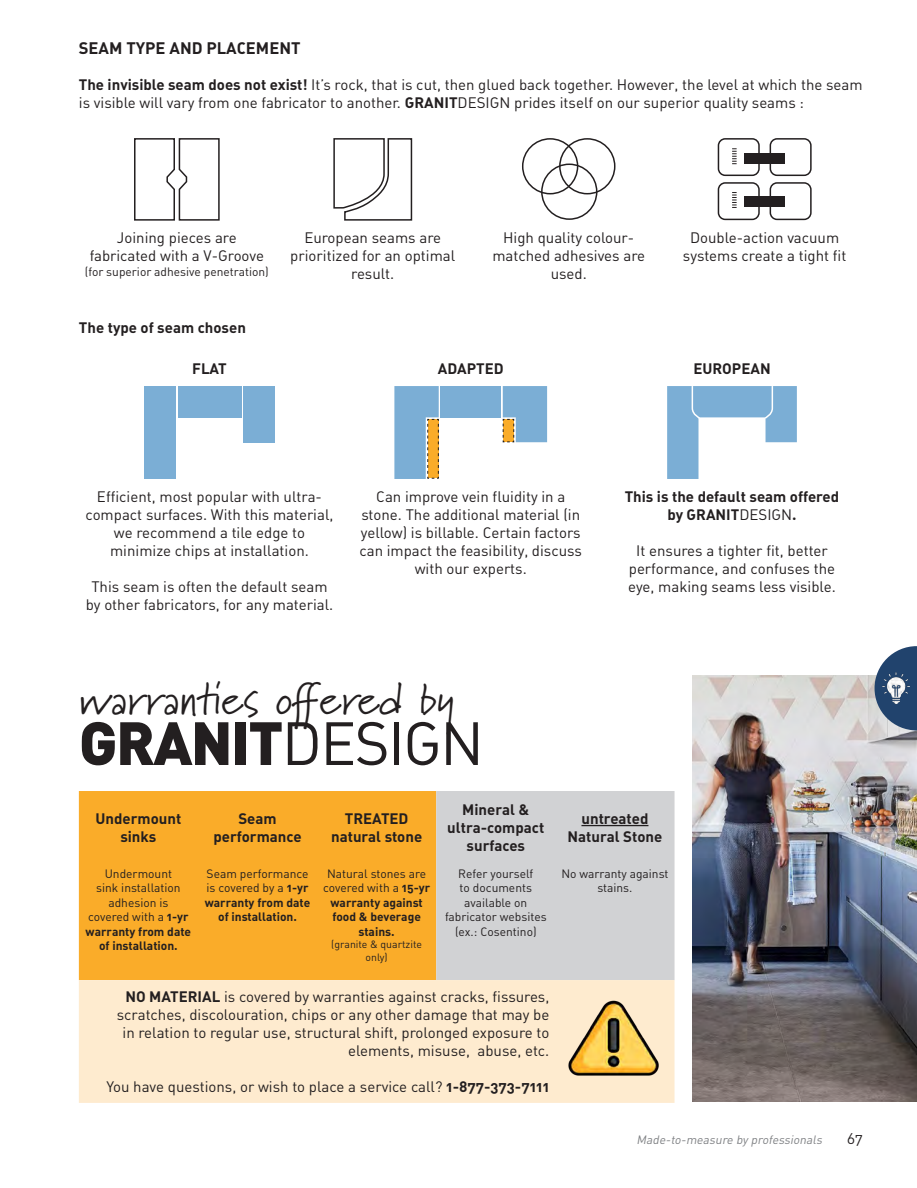
<style>
.page{position:relative;width:917px;height:1188px;background:#fff}
.page>*{position:absolute;margin:0;border:0;box-sizing:border-box;transform-origin:0 0}
.t1{font:900 60px "DIN";letter-spacing:-.03em;color:#231f20}
.t2{font:45px "Marydale";color:#231f20}
.t3{font:16.5px "DIN Bold Alternate";color:#231f20}
.t4{font:15px/18px "DIN Regular Alternate";color:#231f20;text-align:center}
.t5{font:15px/18px "DIN Bold Alternate";color:#231f20;text-align:center}
.t6{font:12px/14.4px "DIN Regular Alternate";color:#231f20;text-align:center}
.t7{font:12px/14.4px "DIN Bold Alternate";color:#231f20;text-align:center}
.t8{font:italic 12px "DIN Regular Alternate";color:#808285}
.t9{font:10.5px/12.6px "DIN Regular Alternate";color:#231f20;text-align:center}
.s1{font-family:"DIN Bold Alternate"}
.s2{font-family:"DIN Regular Alternate"}
.s3{font-family:"DIN Regular Alternate";font-weight:400}
</style>
<div class="page">
<svg style="left:134px;top:138px;width:86px;height:83px"></svg>
<svg style="left:333px;top:138px;width:80px;height:83px"></svg>
<div style="left:521px;top:138px;width:57px;height:56px;border:2px solid #231f20;border-radius:50%"></div>
<div style="left:559px;top:138px;width:56px;height:56px;border:2px solid #231f20;border-radius:50%"></div>
<div style="left:541px;top:163px;width:56px;height:57px;border:2px solid #231f20;border-radius:50%"></div>
<div style="left:717px;top:138px;width:42px;height:38px;border:2px solid #231f20;border-radius:7px"></div>
<div style="left:769px;top:138px;width:42px;height:38px;border:2px solid #231f20;border-radius:7px"></div>
<div style="left:717px;top:182px;width:42px;height:38px;border:2px solid #231f20;border-radius:7px"></div>
<div style="left:769px;top:182px;width:42px;height:38px;border:2px solid #231f20;border-radius:7px"></div>
<div style="left:743px;top:153px;width:41px;height:10px;background:#231f20"></div>
<div style="left:743px;top:196px;width:41px;height:11px;background:#231f20"></div>
<svg style="left:732px;top:148px;width:4px;height:16px"></svg>
<svg style="left:732px;top:192px;width:4px;height:16px"></svg>
<div style="left:144px;top:386px;width:32px;height:93px;background:#7baed5"></div>
<div style="left:243px;top:386px;width:31px;height:56px;background:#7baed5"></div>
<div style="left:177px;top:386px;width:64px;height:31px;background:#7baed5"></div>
<div style="left:440px;top:386px;width:61px;height:31px;background:#7baed5"></div>
<svg style="left:394px;top:386px;width:45px;height:93px;background:#91aeba"></svg>
<svg style="left:502px;top:386px;width:45px;height:56px;background:#8aafc4"></svg>
<svg style="left:667px;top:386px;width:129px;height:93px"></svg>
<img style="left:692px;top:676px;width:224px;height:425px">
<div style="left:79px;top:791px;width:357px;height:189px;background:#faac29"></div>
<div style="left:436px;top:791px;width:238px;height:189px;background:#d1d2d4"></div>
<div style="left:79px;top:980px;width:595px;height:122px;background:#feebcf"></div>
<hr style="left:581px;top:825px;width:67px;height:1px;background:#231f20">
<img style="left:568px;top:992px;width:90px;height:91px">
<svg style="left:874px;top:646px;width:42px;height:84px"></svg>
<img style="left:878px;top:672px;width:33px;height:33px">
<p class="t3" style="left:79px;top:37px;width:223px">SEAM TYPE AND PLACEMENT</p>
<p class="t4" style="left:79px;top:75px;width:784px;text-align:left"><span class="s1">The invisible seam does not exist!</span> It’s rock, that is cut, then glued back together. However, the level at which the seam is visible will vary from one fabricator to another. <span class="s1">GRANIT</span>DESIGN prides itself on our superior quality seams :</p>
<p class="t4" style="left:90px;top:229px;width:176px">Joining pieces are fabricated with a V-Groove</p>
<p class="t6" style="left:85px;top:264px;width:185px">(for superior adhesive penetration)</p>
<p class="t4" style="left:290px;top:229px;width:166px">European seams are prioritized for an optimal result.</p>
<p class="t4" style="left:492px;top:229px;width:154px">High quality colour&shy;matched adhesives are used.</p>
<p class="t4" style="left:682px;top:229px;width:165px">Double-action vacuum systems create a tight fit</p>
<p class="t5" style="left:79px;top:318px;width:168px">The type of seam chosen</p>
<p class="t5" style="left:192px;top:359px;width:36px">FLAT</p>
<p class="t5" style="left:437px;top:359px;width:67px">ADAPTED</p>
<p class="t5" style="left:693px;top:359px;width:79px">EUROPEAN</p>
<p class="t4" style="left:85px;top:487px;width:249px">Efficient, most popular with ultra&shy;compact surfaces. With this material, we recommend a tile edge to minimize chips at installation.</p>
<p class="t4" style="left:86px;top:577px;width:249px">This seam is often the default seam by other fabricators, for any material.</p>
<p class="t4" style="left:359px;top:487px;width:223px">Can improve vein fluidity in a stone. The additional material (in yellow) is billable. Certain factors can impact the feasibility, discuss with our experts.</p>
<p class="t5" style="left:624px;top:486px;width:216px">This is the default seam offered by GRANIT<span class="s2">DESIGN</span>.</p>
<p class="t4" style="left:628px;top:541px;width:209px">It ensures a tighter fit, better performance, and confuses the eye, making seams less visible.</p>
<p class="t2" style="left:79px;top:672px;width:376px">warranties offered by</p>
<p class="t1" style="left:79px;top:703px;width:406px">GRANIT<span class="s3">DESIGN</span></p>
<p class="t5" style="left:95px;top:808px;width:87px">Undermount</p>
<p class="t5" style="left:120px;top:826px;width:38px">sinks</p>
<p class="t5" style="left:213px;top:808px;width:90px">Seam performance</p>
<p class="t5" style="left:345px;top:808px;width:65px">TREATED</p>
<p class="t5" style="left:331px;top:826px;width:93px">natural stone</p>
<p class="t6" style="left:86px;top:866px;width:107px">Undermount<br>sink installation adhesion is<br>covered with a <span class="s1">1-yr warranty from date of installation.</span></p>
<p class="t7" style="left:205px;top:866px;width:107px"><span class="s2">Seam performance is covered by a</span> 1-yr warranty from date of installation.</p>
<p class="t7" style="left:323px;top:866px;width:108px"><span class="s2">Natural stones are covered with a</span> 15-yr warranty against food &amp; beverage stains.</p>
<p class="t9" style="left:331px;top:938px;width:92px">(granite &amp; quartzite only)</p>
<p class="t5" style="left:447px;top:799px;width:98px">Mineral &amp; ultra-compact surfaces</p>
<p class="t5" style="left:567px;top:808px;width:96px">untreated<br>Natural Stone</p>
<p class="t6" style="left:445px;top:866px;width:103px">Refer yourself<br>to documents available on fabricator websites (ex.: Cosentino)</p>
<p class="t6" style="left:561px;top:866px;width:109px">No warranty against stains.</p>
<p class="t4" style="left:117px;top:987px;width:434px;text-align:right"><span class="s1">NO MATERIAL</span> is covered by warranties against cracks, fissures, scratches, discolouration, chips or any other damage that may be in relation to regular use, structural shift, prolonged exposure to elements, misuse, abuse, etc.</p>
<p class="t4" style="left:107px;top:1077px;width:444px">You have questions, or wish to place a service call? <span class="s1">1-877-373-7111</span></p>
<p class="t8" style="left:636px;top:1132px;width:189px">Made-to-measure by professionals</p>
<p class="t4" style="left:846px;top:1129px;width:17px">67</p>
</div>
